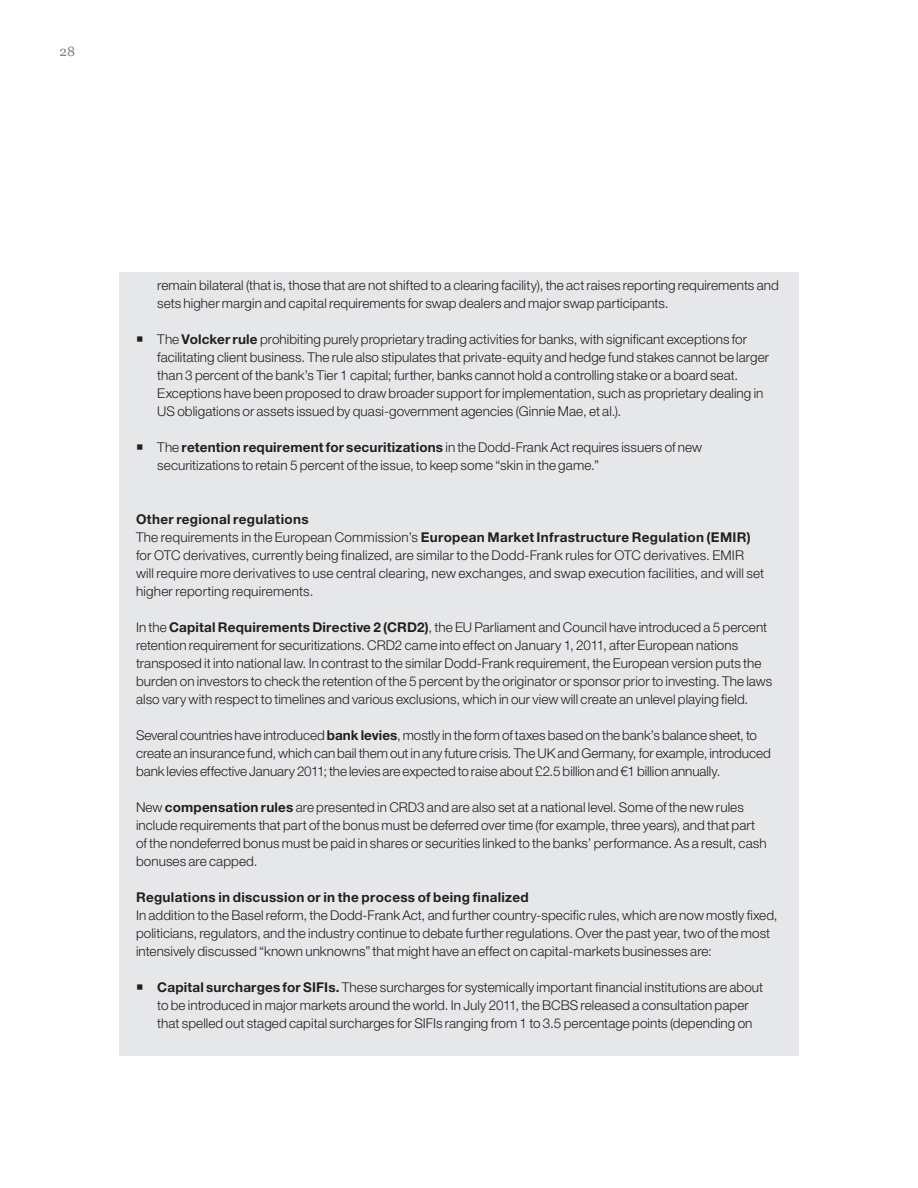
<style>
.page{position:relative;width:918px;height:1188px;background:#fff}
.page>*{position:absolute;margin:0;border:0;box-sizing:border-box;transform-origin:0 0}
.body{font:300 13.5px/18px "Helvetica Neue LT Std";letter-spacing:.005em;color:#231f20}
.bullet_1{font:300 13.5px/18px "Helvetica Neue LT Std";letter-spacing:.005em;color:#231f20}
.Level_2-Heading_wp{font:700 13.5px "Helvetica Neue LT Std";letter-spacing:.025em;color:#231f20}
.t1{font:13.5px "Georgia";color:#808285}
.s1{font-weight:700}
</style>
<div class="page">
<div style="left:119px;top:272px;width:680px;height:783px;background:#e6e7e9"></div>
<p class="t1" style="left:60px;top:44px;width:17px">28</p>
<p class="bullet_1" style="left:157px;top:276px;width:623px">remain bilateral (that is, those that are not shifted to a clearing facility), the act raises reporting requirements and sets higher margin and capital requirements for swap dealers and major swap participants.</p>
<p class="bullet_1" style="left:157px;top:330px;width:613px">The <span class="s1">Volcker rule</span> prohibiting purely proprietary trading activities for banks, with significant exceptions for facilitating client business. The rule also stipulates that private-equity and hedge fund stakes cannot be larger than 3 percent of the bank’s Tier 1 capital; further, banks cannot hold a controlling stake or a board seat.<br>Exceptions have been proposed to draw broader support for implementation, such as proprietary dealing in US obligations or assets issued by quasi-government agencies (Ginnie Mae, et al.).</p>
<p class="bullet_1" style="left:157px;top:438px;width:546px">The <span class="s1">retention requirement for securitizations</span> in the Dodd-Frank Act requires issuers of new securitizations to retain 5 percent of the issue, to keep some “skin in the game.”</p>
<p class="Level_2-Heading_wp" style="left:136px;top:511px;width:174px">Other regional regulations</p>
<p class="body" style="left:136px;top:528px;width:630px">The requirements in the European Commission’s <span class="s1">European Market Infrastructure Regulation (EMIR) </span>for OTC derivatives, currently being finalized, are similar to the Dodd-Frank rules for OTC derivatives. EMIR will require more derivatives to use central clearing, new exchanges, and swap execution facilities, and will set higher reporting requirements.</p>
<p class="body" style="left:136px;top:618px;width:638px">In the <span class="s1">Capital Requirements Directive 2 (CRD2)</span>, the EU Parliament and Council have introduced a 5 percent retention requirement for securitizations. CRD2 came into effect on January 1, 2011, after European nations transposed it into national law. In contrast to the similar Dodd-Frank requirement, the European version puts the burden on investors to check the retention of the 5 percent by the originator or sponsor prior to investing. The laws also vary with respect to timelines and various exclusions, which in our view will create an unlevel playing field.</p>
<p class="body" style="left:136px;top:726px;width:636px">Several countries have introduced <span class="s1">bank levies</span>, mostly in the form of taxes based on the bank’s balance sheet, to create an insurance fund, which can bail them out in any future crisis. The UK and Germany, for example, introduced bank levies effective January 2011; the levies are expected to raise about £2.5 billion and €1 billion annually.</p>
<p class="body" style="left:136px;top:798px;width:632px">New <span class="s1">compensation rules</span> are presented in CRD3 and are also set at a national level. Some of the new rules include requirements that part of the bonus must be deferred over time (for example, three years), and that part of the nondeferred bonus must be paid in shares or securities linked to the banks’ performance. As a result, cash bonuses are capped.</p>
<p class="Level_2-Heading_wp" style="left:136px;top:889px;width:394px">Regulations in discussion or in the process of being finalized</p>
<p class="body" style="left:136px;top:906px;width:643px">In addition to the Basel reform, the Dodd-Frank Act, and further country-specific rules, which are now mostly fixed, politicians, regulators, and the industry continue to debate further regulations. Over the past year, two of the most intensively discussed “known unknowns” that might have an effect on capital-markets businesses are:</p>
<p class="bullet_1" style="left:157px;top:978px;width:607px"><span class="s1">Capital surcharges for SIFIs.</span> These surcharges for systemically important financial institutions are about to be introduced in major markets around the world. In July 2011, the BCBS released a consultation paper that spelled out staged capital surcharges for SIFIs ranging from 1 to 3.5 percentage points (depending on</p>
</div>
